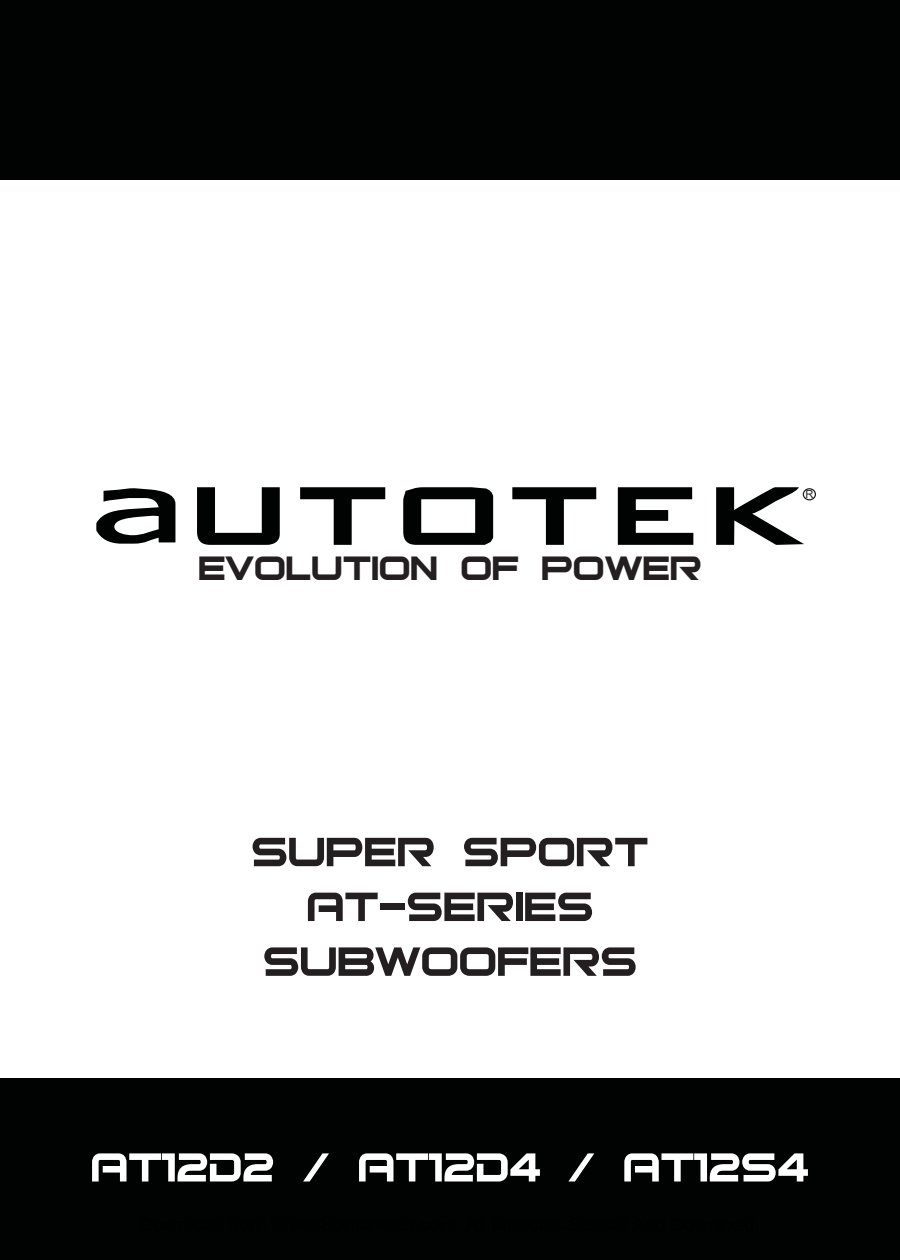
<style>
.page{position:relative;width:900px;height:1260px;background:#fff}
.page>*{position:absolute;margin:0;border:0;box-sizing:border-box;transform-origin:0 0}
.t1{font:55.25px/109.5px "Bitsumishi";color:#231f20}
.t2{font:54.5px "Bitsumishi";color:#fff}
.t3{font:45.75px "Bitsumishi";color:#231f20}
.t4{font:11px "Arial";color:#231f20}
</style>
<div class="page">
<div style="left:0;top:0;width:900px;height:180px;background:#010202"></div>
<svg style="left:96px;top:488px;width:79px;height:56px"></svg>
<svg style="left:300px;top:487px;width:85px;height:58px"></svg>
<svg style="left:197px;top:487px;width:83px;height:58px"></svg>
<svg style="left:403px;top:487px;width:90px;height:58px"></svg>
<svg style="left:512px;top:487px;width:84px;height:58px"></svg>
<svg style="left:618px;top:487px;width:75px;height:58px"></svg>
<svg style="left:716px;top:487px;width:88px;height:58px"></svg>
<div style="left:0;top:1079px;width:900px;height:181px;background:#010202"></div>
<div style="left:803px;top:488px;width:13px;height:12px;border:1px solid #231f20;border-radius:50%"></div>
<p class="t3" style="left:199px;top:550px;width:505px">EVOLUTION OF POWER</p>
<p class="t1" style="left:253px;top:797px;width:399px">SUPER SPORT<br>SUBWOOFERS</p>
<p class="t1" style="left:308px;top:852px;width:288px">AT-SERIES</p>
<p class="t4" style="left:805px;top:490px;width:9px">R</p>
<p class="t2" style="left:92px;top:1146px;width:719px">AT12D2 / AT12D4 / AT12S4</p>
</div>
